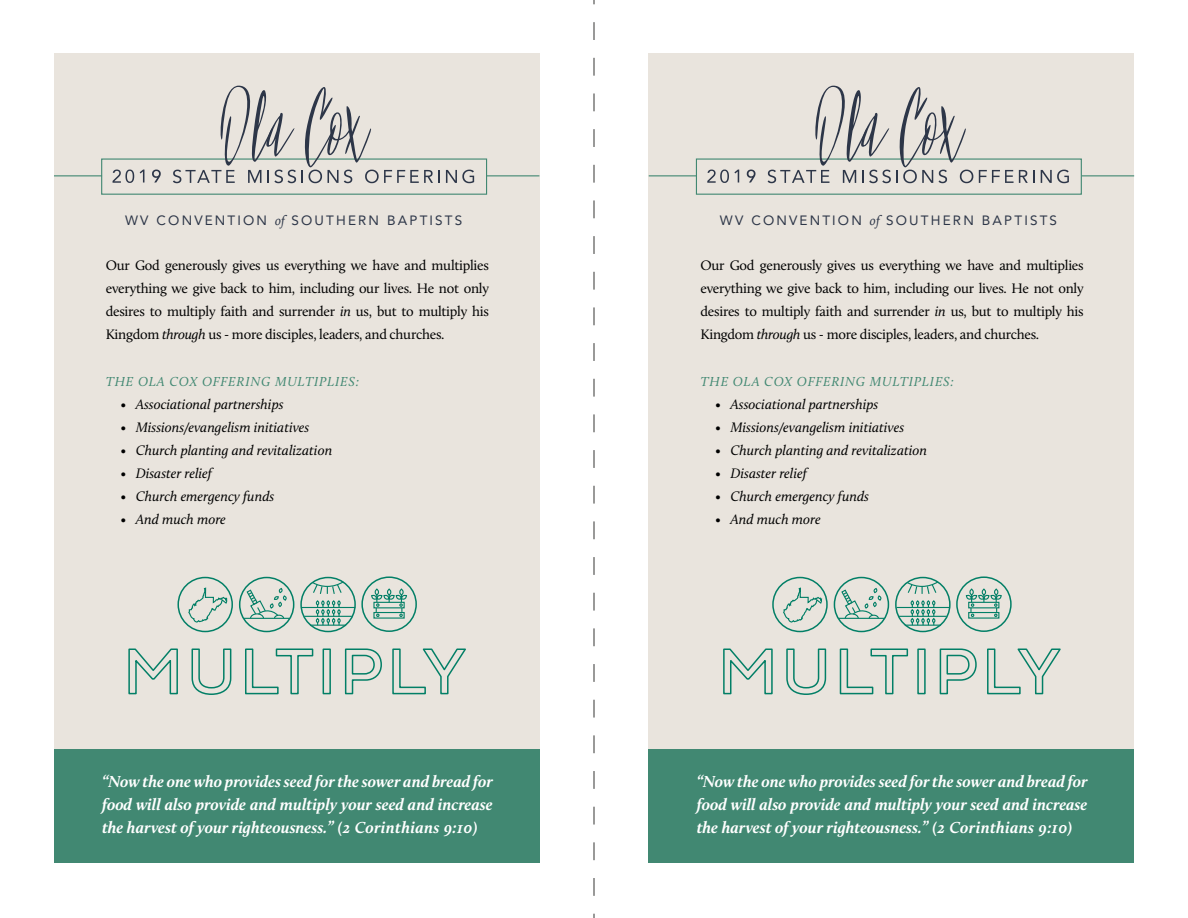
<style>
.page{position:relative;width:1188px;height:918px;background:#fff}
.page>*{position:absolute;margin:0;border:0;box-sizing:border-box;transform-origin:0 0}
.t1{font:italic 700 16.5px/22.8px "Calluna";color:#fff;text-align:justify}
.t2{font:14.25px/23.1px "Calluna";letter-spacing:-.02em;color:#000;text-align:justify}
.t3{font:italic 14.25px "Calluna";color:#000}
.t4{font:13.5px "Avenir";letter-spacing:.16em;color:#2d3648}
.t5{font:italic 13.5px "Calluna";letter-spacing:.06em;color:#418872}
.s1{font-family:"Iowan Old Style";font-style:italic}
.s2{font-style:italic}
</style>
<div class="page">
<div style="left:54px;top:53px;width:486px;height:810px;background:#e9e4dd"></div>
<div style="left:101px;top:158px;width:386px;height:37px;border:1px solid #418872"></div>
<hr style="left:54px;top:175px;width:48px;height:1px;background:#418872">
<hr style="left:487px;top:175px;width:52px;height:1px;background:#418872">
<svg style="left:113px;top:170px;width:21px;height:13px"></svg>
<svg style="left:140px;top:170px;width:4px;height:13px"></svg>
<svg style="left:173px;top:85px;width:123px;height:98px"></svg>
<svg style="left:302px;top:87px;width:138px;height:96px"></svg>
<svg style="left:446px;top:170px;width:28px;height:13px"></svg>
<div style="left:54px;top:749px;width:486px;height:114px;background:#418872"></div>
<div style="left:239px;top:577px;width:55px;height:55px;border:2px solid #027f66;border-radius:50%"></div>
<hr style="left:302px;top:607px;width:53px;height:1px;background:#027f66">
<hr style="left:304px;top:616px;width:48px;height:1px;background:#027f66">
<hr style="left:310px;top:625px;width:36px;height:1px;background:#027f66">
<div style="left:300px;top:577px;width:56px;height:55px;border:2px solid #027f66;border-radius:50%"></div>
<div style="left:177px;top:577px;width:56px;height:55px;border:2px solid #027f66;border-radius:50%"></div>
<hr style="left:244px;top:618px;width:46px;height:1px;background:#027f66">
<svg style="left:246px;top:588px;width:41px;height:31px"></svg>
<svg style="left:311px;top:580px;width:34px;height:45px"></svg>
<svg style="left:371px;top:589px;width:36px;height:28px"></svg>
<div style="left:361px;top:576px;width:56px;height:56px;border:2px solid #027f66;border-radius:50%"></div>
<svg style="left:188px;top:587px;width:41px;height:36px"></svg>
<svg style="left:128px;top:648px;width:50px;height:47px"></svg>
<svg style="left:191px;top:648px;width:41px;height:47px"></svg>
<svg style="left:245px;top:648px;width:69px;height:47px"></svg>
<div style="left:323px;top:649px;width:8px;height:45px;border:2px solid #027f66"></div>
<svg style="left:344px;top:648px;width:38px;height:47px"></svg>
<svg style="left:392px;top:648px;width:74px;height:47px"></svg>
<svg style="left:152px;top:170px;width:9px;height:12px"></svg>
<div style="left:648px;top:53px;width:486px;height:810px;background:#e9e4dd"></div>
<div style="left:696px;top:158px;width:386px;height:37px;border:1px solid #418872"></div>
<hr style="left:649px;top:175px;width:48px;height:1px;background:#418872">
<hr style="left:1082px;top:175px;width:52px;height:1px;background:#418872">
<svg style="left:707px;top:170px;width:32px;height:13px"></svg>
<svg style="left:768px;top:85px;width:205px;height:98px"></svg>
<svg style="left:979px;top:170px;width:56px;height:13px"></svg>
<svg style="left:1041px;top:170px;width:28px;height:13px"></svg>
<div style="left:648px;top:749px;width:486px;height:114px;background:#418872"></div>
<div style="left:834px;top:577px;width:55px;height:55px;border:2px solid #027f66;border-radius:50%"></div>
<hr style="left:897px;top:607px;width:53px;height:1px;background:#027f66">
<hr style="left:899px;top:616px;width:48px;height:1px;background:#027f66">
<hr style="left:905px;top:625px;width:36px;height:1px;background:#027f66">
<div style="left:895px;top:577px;width:56px;height:55px;border:2px solid #027f66;border-radius:50%"></div>
<div style="left:772px;top:577px;width:56px;height:55px;border:2px solid #027f66;border-radius:50%"></div>
<hr style="left:838px;top:618px;width:46px;height:1px;background:#027f66">
<svg style="left:841px;top:588px;width:41px;height:31px"></svg>
<svg style="left:906px;top:580px;width:34px;height:45px"></svg>
<svg style="left:965px;top:589px;width:37px;height:28px"></svg>
<div style="left:956px;top:576px;width:56px;height:56px;border:2px solid #027f66;border-radius:50%"></div>
<svg style="left:783px;top:587px;width:41px;height:36px"></svg>
<svg style="left:723px;top:648px;width:50px;height:47px"></svg>
<svg style="left:786px;top:648px;width:41px;height:47px"></svg>
<svg style="left:839px;top:648px;width:70px;height:47px"></svg>
<div style="left:917px;top:649px;width:9px;height:45px;border:2px solid #027f66"></div>
<svg style="left:939px;top:648px;width:38px;height:47px"></svg>
<svg style="left:987px;top:648px;width:74px;height:47px"></svg>
<svg style="left:747px;top:170px;width:9px;height:12px"></svg>
<svg style="left:594px;top:0;width:1px;height:918px"></svg>
<p class="t4" style="left:125px;top:209px;width:339px">WV CONVENTION <span class="s1">of</span> SOUTHERN BAPTISTS</p>
<p class="t2" style="left:106px;top:254px;width:385px">Our God generously gives us everything we have and multiplies everything we give back to him, including our lives. He not only desires to multiply faith and surrender <span class="s2">in</span> us, but to multiply his Kingdom <span class="s2">through</span> us - more disciples, leaders, and churches.</p>
<p class="t5" style="left:106px;top:373px;width:255px">THE OLA COX OFFERING MULTIPLIES:</p>
<p class="t3" style="left:121px;top:395px;width:164px">• Associational partnerships</p>
<p class="t3" style="left:121px;top:418px;width:190px">• Missions/evangelism initiatives</p>
<p class="t3" style="left:121px;top:441px;width:213px">• Church planting and revitalization</p>
<p class="t3" style="left:121px;top:465px;width:96px">• Disaster relief</p>
<p class="t3" style="left:121px;top:488px;width:155px">• Church emergency funds</p>
<p class="t3" style="left:121px;top:511px;width:107px">• And much more</p>
<p class="t1" style="left:102px;top:770px;width:392px">“Now the one who provides seed for the sower and bread for food will also provide and multiply your seed and increase the harvest of your righteousness.” (2 Corinthians 9:10)</p>
<p class="t4" style="left:720px;top:209px;width:339px">WV CONVENTION <span class="s1">of</span> SOUTHERN BAPTISTS</p>
<p class="t2" style="left:700px;top:254px;width:385px">Our God generously gives us everything we have and multiplies everything we give back to him, including our lives. He not only desires to multiply faith and surrender <span class="s2">in</span> us, but to multiply his Kingdom <span class="s2">through</span> us - more disciples, leaders, and churches.</p>
<p class="t5" style="left:700px;top:373px;width:255px">THE OLA COX OFFERING MULTIPLIES:</p>
<p class="t3" style="left:716px;top:395px;width:164px">• Associational partnerships</p>
<p class="t3" style="left:716px;top:418px;width:190px">• Missions/evangelism initiatives</p>
<p class="t3" style="left:716px;top:441px;width:213px">• Church planting and revitalization</p>
<p class="t3" style="left:716px;top:465px;width:96px">• Disaster relief</p>
<p class="t3" style="left:716px;top:488px;width:155px">• Church emergency funds</p>
<p class="t3" style="left:716px;top:511px;width:107px">• And much more</p>
<p class="t1" style="left:697px;top:770px;width:392px">“Now the one who provides seed for the sower and bread for food will also provide and multiply your seed and increase the harvest of your righteousness.” (2 Corinthians 9:10)</p>
</div>
